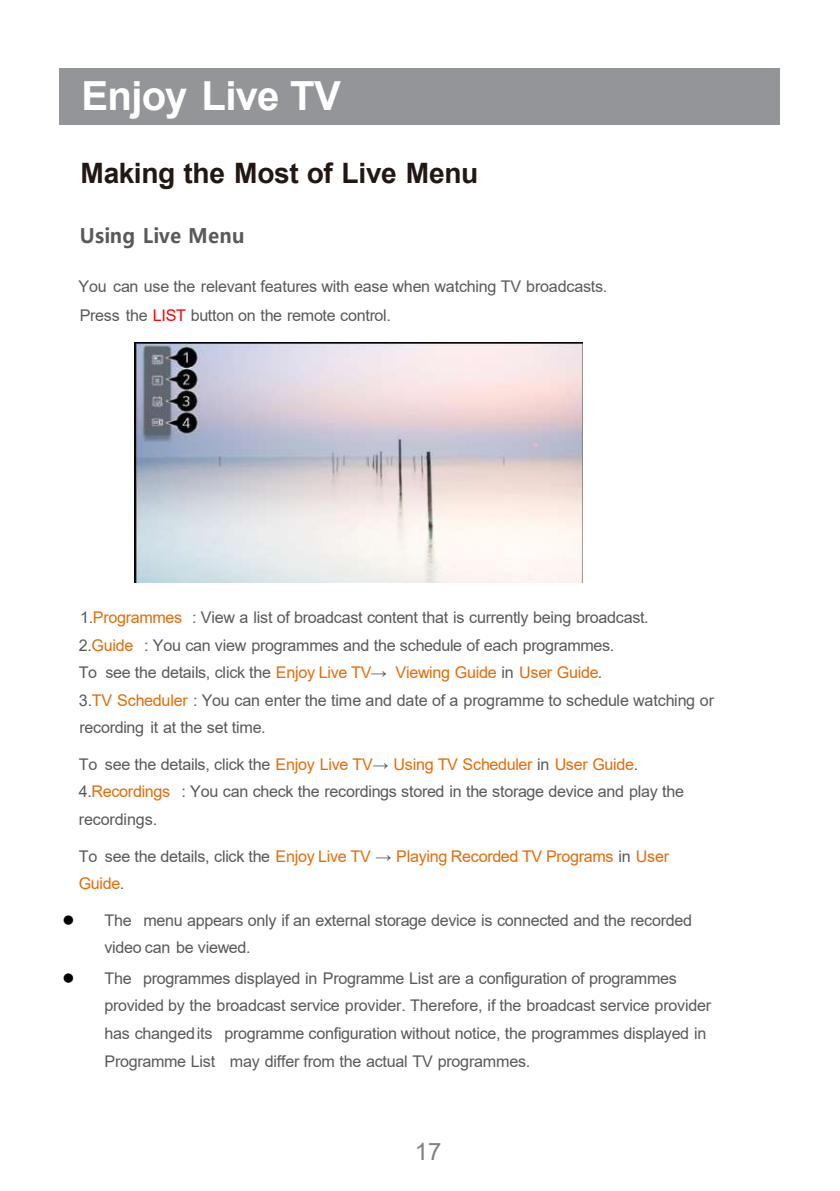
<style>
.page{position:relative;width:840px;height:1191px;background:#fff}
.page>*{position:absolute;margin:0;border:0;box-sizing:border-box;transform-origin:0 0}
.t1{font:700 40.2px "Arial";letter-spacing:-.02em;color:#fff}
.t2{font:700 28.2px "Arial";letter-spacing:-.01em;color:#221713}
.t3{font:24px "Arial";color:#808080}
.t4{font:700 20px "Microsoft Ya Hei";letter-spacing:.01em;color:#59595b;scale:.96 1}
.t5{font:16.2px/27.6px "Arial";letter-spacing:-.02em;color:#59595b}
.t6{font:16.2px/27.6px "Arial";letter-spacing:-.02em;color:#e36c09}
.s1{color:#f00}
.s2{color:#e36c09}
.s3{color:#59595b}
.s4{color:#000}
.s5{font-style:inherit}
</style>
<div class="page">
<div style="left:59px;top:68px;width:720px;height:57px;background:#939598"></div>
<img style="left:134px;top:342px;width:448px;height:240px">
<h1 class="t1" style="left:81px;top:68px;width:261px">Enjoy Live TV</h1>
<h2 class="t2" style="left:80px;top:153px;width:399px">Making the Most of Live Menu</h2>
<p class="t4" style="left:80px;top:221px;width:173px">Using Live Menu</p>
<p class="t5" style="left:78px;top:272px;width:530px;line-height:29.2px">You can use the relevant features with ease when watching TV broadcasts.<br>Press the <span class="s1">LIST</span> button on the remote control.</p>
<p class="t5" style="left:79px;top:603px;width:636px">1.<span class="s2">Programmes</span> : View a list of broadcast content that is currently being broadcast.<br>2.<span class="s2">Guide</span> : You can view programmes and the schedule of each programmes.<br>To see the details, click the <span class="s2">Enjoy Live TV</span>→ <span class="s2">Viewing Guide</span> in <span class="s2">User Guide</span>.<br>3.<span class="s2">TV Scheduler</span> : You can enter the time and date of a programme to schedule watching or recording it at the set time.</p>
<p class="t5" style="left:79px;top:750px;width:606px">To see the details, click the <span class="s2">Enjoy Live TV</span>→ <span class="s2">Using TV Scheduler</span> in <span class="s2">User Guide</span>.<br>4.<span class="s2">Recordings</span> : You can check the recordings stored in the storage device and play the recordings.</p>
<p class="t6" style="left:79px;top:842px;width:591px"><span class="s3">To see the details, click the</span> Enjoy Live TV <span class="s3">→</span> Playing Recorded TV Programs <span class="s3">in</span> User<br>Guide<span class="s3">.</span></p>
<p class="t5" style="left:104px;top:906px;width:589px;text-indent:-42px"><span class="s4">●</span> The menu appears only if an external storage device is connected and the recorded video can be viewed.</p>
<p class="t5" style="left:104px;top:964px;width:608px;text-indent:-42px"><span class="s4">●</span> The programmes displayed in Programme List are a configuration of programmes provided by the broadcast service provider. Therefore, if the broadcast service provider has changedits programme configuration without notice, the programmes displayed in Programme List may differ from the actual TV programmes.</p>
<h3 class="t3" style="left:414px;top:1134px;width:28px">1<span class="s5">7</span></h3>
</div>
